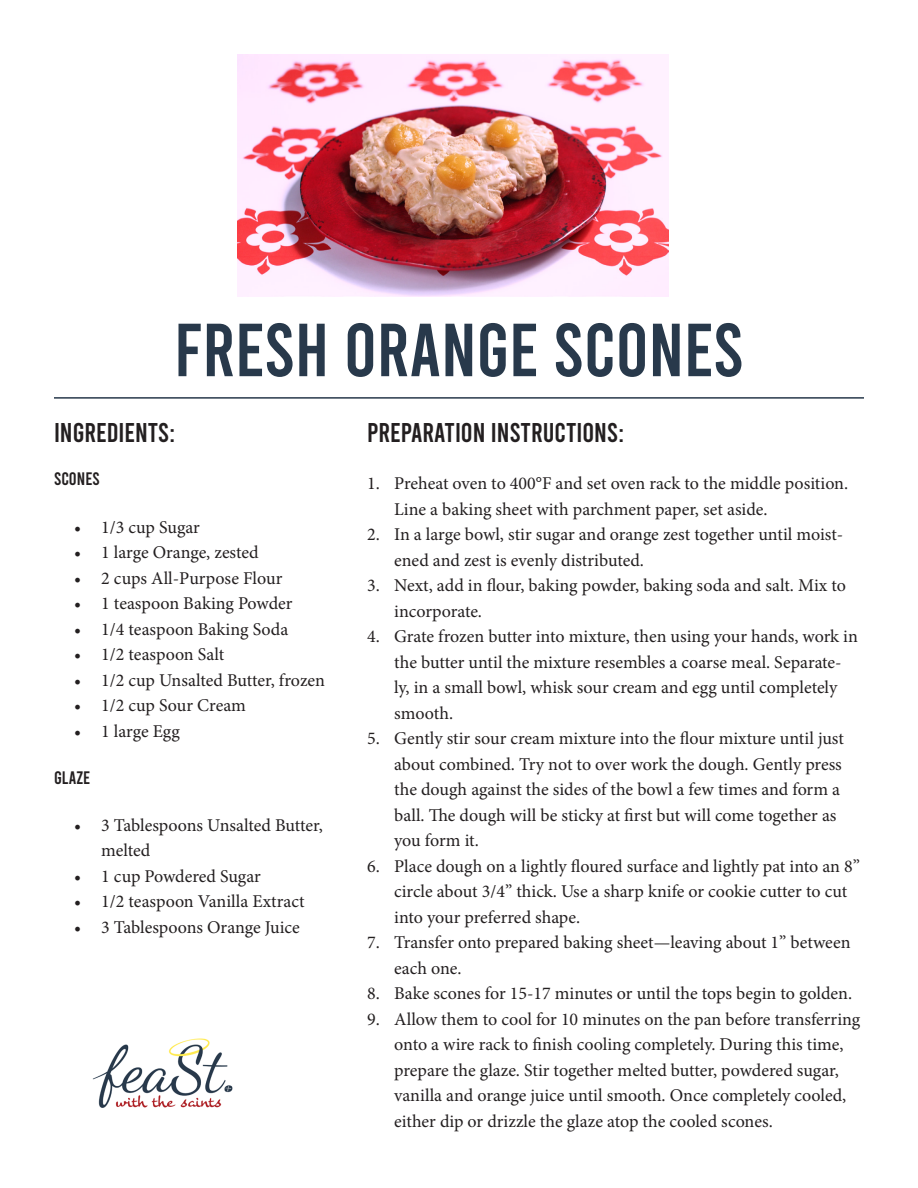
<style>
.page{position:relative;width:918px;height:1188px;background:#fff}
.page>*{position:absolute;margin:0;border:0;box-sizing:border-box;transform-origin:0 0}
.t1{font:75px "Bebas";color:#28394b}
.t2{font:27px "Bebas";color:#231f20}
.t3{font:18px/25.5px "Minion Pro";color:#231f20}
.t4{font:18px "Bebas";color:#231f20}
</style>
<div class="page">
<img style="left:93px;top:1038px;width:140px;height:70px">
<hr style="left:54px;top:397px;width:810px;height:2px;background:#28394b">
<img style="left:237px;top:54px;width:432px;height:243px">
<p class="t1" style="left:174px;top:312px;width:571px">FRESH ORANGE SCONES</p>
<p class="t2" style="left:54px;top:419px;width:123px">INGREDIENTS:</p>
<p class="t4" style="left:54px;top:470px;width:47px">SCONES</p>
<p class="t3" style="left:74px;top:514px;width:127px">• 1/3 cup Sugar</p>
<p class="t3" style="left:74px;top:540px;width:186px">• 1 large Orange, zested</p>
<p class="t3" style="left:74px;top:565px;width:210px">• 2 cups All-Purpose Flour</p>
<p class="t3" style="left:74px;top:591px;width:220px">• 1 teaspoon Baking Powder</p>
<p class="t3" style="left:74px;top:616px;width:216px">• 1/4 teaspoon Baking Soda</p>
<p class="t3" style="left:74px;top:642px;width:152px">• 1/2 teaspoon Salt</p>
<p class="t3" style="left:74px;top:667px;width:252px">• 1/2 cup Unsalted Butter, frozen</p>
<p class="t3" style="left:74px;top:693px;width:173px">• 1/2 cup Sour Cream</p>
<p class="t3" style="left:74px;top:718px;width:107px">• 1 large Egg</p>
<p class="t4" style="left:54px;top:768px;width:38px">GLAZE</p>
<p class="t3" style="left:101px;top:812px;width:223px;text-indent:-27px">• 3 Tablespoons Unsalted Butter, melted</p>
<p class="t3" style="left:74px;top:863px;width:188px">• 1 cup Powdered Sugar</p>
<p class="t3" style="left:74px;top:889px;width:232px">• 1/2 teaspoon Vanilla Extract</p>
<p class="t3" style="left:74px;top:914px;width:227px">• 3 Tablespoons Orange Juice</p>
<p class="t2" style="left:367px;top:419px;width:259px">PREPARATION INSTRUCTIONS:</p>
<p class="t3" style="left:394px;top:471px;width:456px;text-indent:-27px">1. Preheat oven to 400°F and set oven rack to the middle position.<br>Line a baking sheet with parchment paper, set aside.</p>
<p class="t3" style="left:394px;top:522px;width:451px;text-indent:-27px">2. In a large bowl, stir sugar and orange zest together until moist&shy;ened and zest is evenly distributed.</p>
<p class="t3" style="left:394px;top:573px;width:453px;text-indent:-27px">3. Next, add in flour, baking powder, baking soda and salt. Mix to incorporate.</p>
<p class="t3" style="left:394px;top:624px;width:465px;text-indent:-27px">4. Grate frozen butter into mixture, then using your hands, work in the butter until the mixture resembles a coarse meal. Separate&shy;ly, in a small bowl, whisk sour cream and egg until completely smooth.</p>
<p class="t3" style="left:394px;top:726px;width:451px;text-indent:-27px">5. Gently stir sour cream mixture into the flour mixture until just about combined. Try not to over work the dough. Gently press the dough against the sides of the bowl a few times and form a ball. The dough will be sticky at first but will come together as you form it.</p>
<p class="t3" style="left:394px;top:853px;width:467px;text-indent:-27px">6. Place dough on a lightly floured surface and lightly pat into an 8” circle about 3/4” thick. Use a sharp knife or cookie cutter to cut into your preferred shape.</p>
<p class="t3" style="left:394px;top:930px;width:458px;text-indent:-27px">7. Transfer onto prepared baking sheet—leaving about 1” between each one.</p>
<p class="t3" style="left:367px;top:981px;width:486px">8. Bake scones for 15-17 minutes or until the tops begin to golden.</p>
<p class="t3" style="left:394px;top:1006px;width:468px;text-indent:-27px">9. Allow them to cool for 10 minutes on the pan before transferring onto a wire rack to finish cooling completely. During this time, prepare the glaze. Stir together melted butter, powdered sugar, vanilla and orange juice until smooth. Once completely cooled, either dip or drizzle the glaze atop the cooled scones.</p>
</div>
